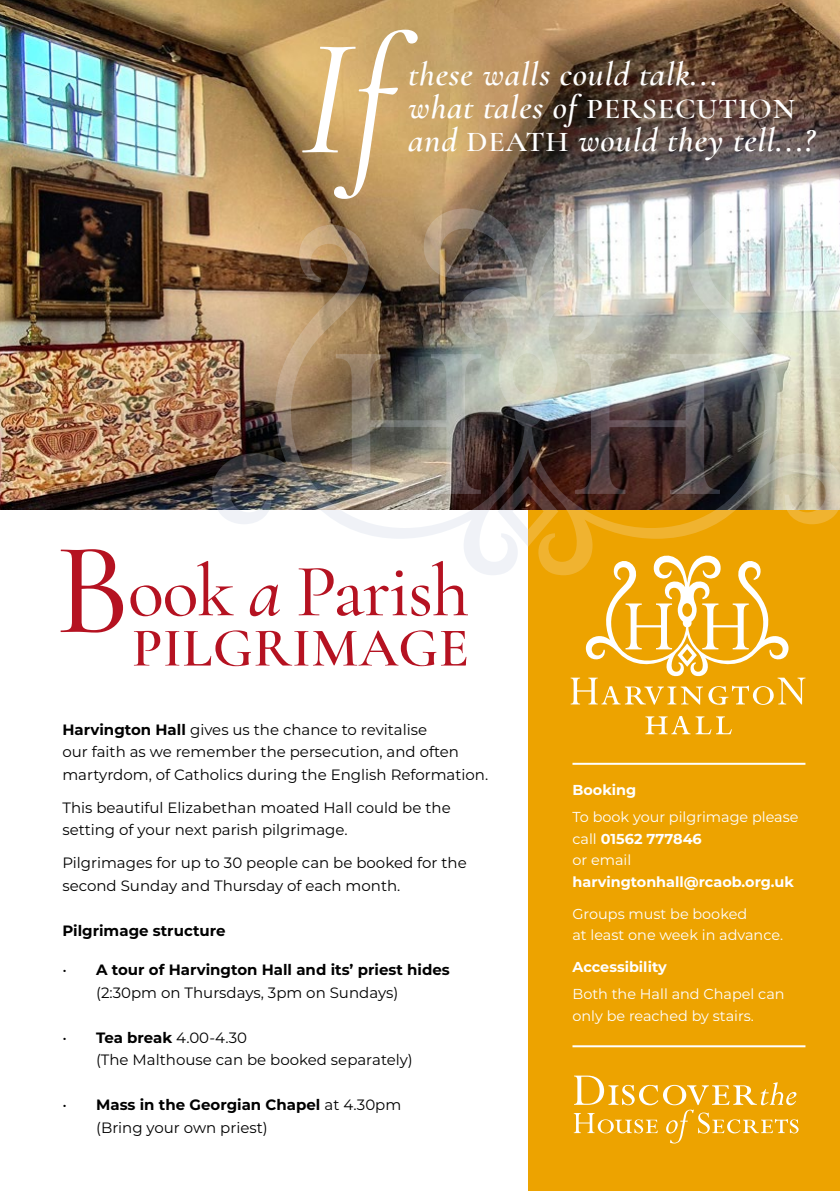
<style>
.page{position:relative;width:840px;height:1191px;background:#fff}
.page>*{position:absolute;margin:0;border:0;box-sizing:border-box;transform-origin:0 0}
.t1{font:italic 169px "Cormorant Garamond";color:#fff}
.t2{font:500 75px "Cormorant Garamond";letter-spacing:-.02em;color:#b51221}
.t3{font:600 55.2px "Cormorant Garamond";letter-spacing:.01em;color:#b51221}
.t4{font:italic 600 33.2px/33.2px "Cormorant Garamond";letter-spacing:.02em;color:#fff;scale:1.05 1}
.t5{font:15px/22.4px "Montserrat";color:#000}
.t6{font:700 15px/22.4px "Montserrat";color:#000}
.t7{font:14.4px/21.6px "Montserrat";color:#fff}
.t8{font:700 14.4px "Montserrat";color:#fff}
.s1{font-style:normal;font-size:28.8px}
.s2{font-size:131.8px}
.s3{font-style:italic}
.s4{font-weight:700}
.s5{font-weight:400}
</style>
<div class="page">
<div style="left:528px;top:471px;width:311px;height:720px;background:#eda300"></div>
<img style="left:0;top:0;width:839px;height:509px">
<svg style="left:573px;top:1075px;width:225px;height:68px"></svg>
<img style="left:199px;top:208px;width:640px;height:367px">
<svg style="left:570px;top:551px;width:235px;height:154px"></svg>
<svg style="left:645px;top:716px;width:86px;height:18px"></svg>
<hr style="left:572px;top:763px;width:233px;height:2px;background:#fff">
<hr style="left:572px;top:1045px;width:233px;height:2px;background:#fff">
<h1 class="t1" style="left:299px;top:-1px;width:98px">If</h1>
<h3 class="t4" style="left:408px;top:57px;width:369px">these walls could talk...<br>what tales of <span class="s1">PERSECUTION</span></h3>
<h3 class="t4" style="left:408px;top:124px;width:388px">and <span class="s1">DEATH</span> would they tell...?</h3>
<h2 class="t2" style="left:55px;top:545px;width:415px"><span class="s2">B</span>ook <span class="s3">a</span> Parish</h2>
<h3 class="t3" style="left:132px;top:614px;width:338px">PILGRIMAGE</h3>
<p class="t5" style="left:62px;top:717px;width:427px"><span class="s4">Harvington Hall</span> gives us the chance to revitalise<br>our faith as we remember the persecution, and often martyrdom, of Catholics during the English Reformation.</p>
<p class="t5" style="left:62px;top:795px;width:389px">This beautiful Elizabethan moated Hall could be the setting of your next parish pilgrimage.</p>
<p class="t5" style="left:62px;top:851px;width:405px">Pilgrimages for up to 30 people can be booked for the second Sunday and Thursday of each month.</p>
<p class="t6" style="left:62px;top:918px;width:165px">Pilgrimage structure</p>
<p class="t6" style="left:96px;top:958px;width:355px;text-indent:-34px"><span class="s5">•</span> A tour of Harvington Hall and its’ priest hides <span class="s5">(2:30pm on Thursdays, 3pm on Sundays)</span></p>
<p class="t5" style="left:96px;top:1025px;width:318px;text-indent:-34px">• <span class="s4">Tea break</span> 4.00-4.30<br>(The Malthouse can be booked separately)</p>
<p class="t5" style="left:96px;top:1093px;width:306px;text-indent:-34px">• <span class="s4">Mass in the Georgian Chapel</span> at 4.30pm (Bring your own priest)</p>
<p class="t8" style="left:572px;top:779px;width:65px">Booking</p>
<p class="t7" style="left:572px;top:805px;width:227px">To book your pilgrimage please call <span class="s4">01562 777846<br></span>or email</p>
<p class="t8" style="left:572px;top:871px;width:223px">harvingtonhall@rcaob.org.uk</p>
<p class="t7" style="left:572px;top:902px;width:212px">Groups must be booked<br>at least one week in advance.</p>
<p class="t8" style="left:572px;top:956px;width:96px">Accessibility</p>
<p class="t7" style="left:572px;top:983px;width:213px">Both the Hall and Chapel can only be reached by stairs.</p>
</div>
